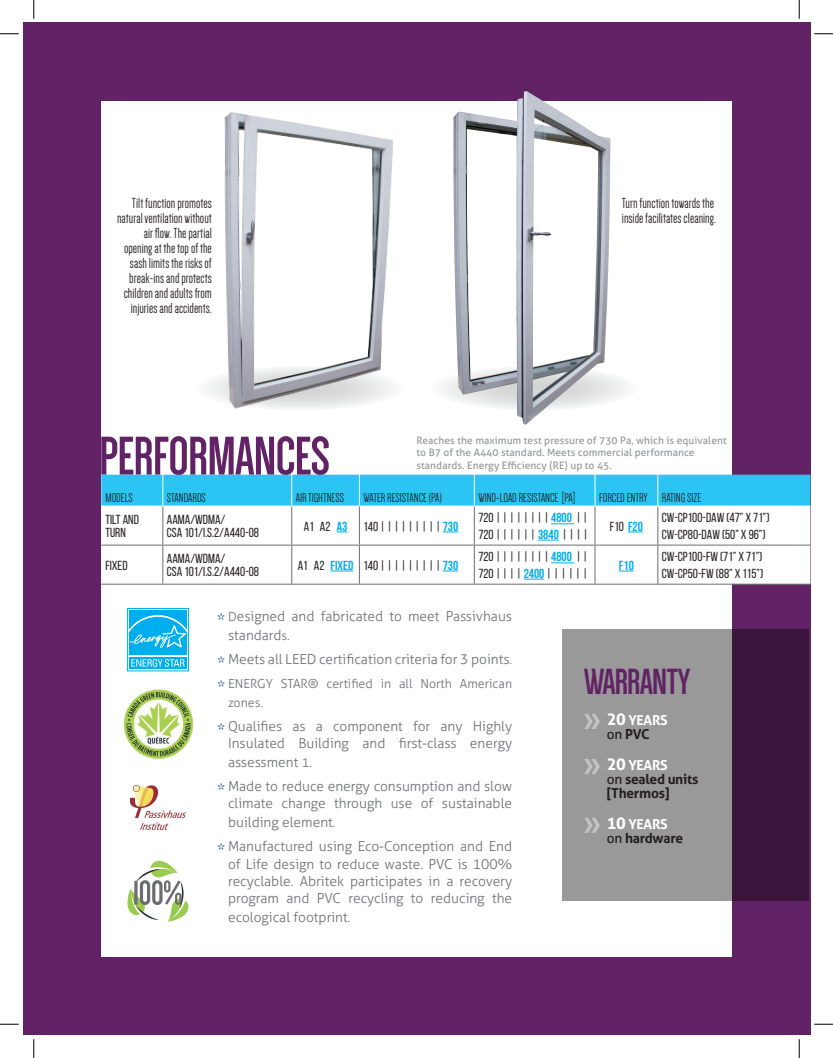
<style>
.page{position:relative;width:833px;height:1058px;background:#fff}
.page>*{position:absolute;margin:0;border:0;box-sizing:border-box;transform-origin:0 0}
.Pull_Quote{font:700 37.5px "Dense";letter-spacing:-.015em;color:#612365}
.t1{font:15px/15px "Dense";color:#231f20;text-align:right}
.t2{font:300 13.75px/17.4px "Aller";color:#6c6d70;text-align:right}
.t3{font:700 13.75px/13.8px "Aller";letter-spacing:-.02em;color:#231f20}
.t4{font:700 13.75px/13.8px "Aller";letter-spacing:-.02em;color:#fff}
.t5{font:13.12px/13.1px "Bebas Neue";color:#231f20}
.t6{font:13.12px "Dense";color:#231f20}
.t7{font:700 13.12px "Bebas Neue";color:#00aeef}
.t8{font:300 12.5px/18.6px "Aller";color:#6c6d70}
.t9{font:10.25px/12.5px "Aller";letter-spacing:.005em;color:#939598}
.s1{font-weight:700;color:#00aeef}
.s2{font-weight:400;color:#231f20}
.s3{font-size:17.5px;color:#145897}
.s4{font-size:12.5px}
.s5{font-size:16.25px}
.s6{color:#231f20}
.s7{font-size:16.25px;color:#fff}
.s8{color:#fff}
.s9{font-weight:400}
</style>
<div class="page">
<div style="left:23px;top:23px;width:787px;height:1012px;background:#612365"></div>
<div style="left:101px;top:101px;width:630px;height:855px;background:#fff"></div>
<svg style="left:129px;top:610px;width:58px;height:59px;background:#2dbcf1"></svg>
<div style="left:127px;top:608px;width:62px;height:63px;border:1px solid #00aeef"></div>
<svg style="left:127px;top:860px;width:62px;height:61px"></svg>
<img style="left:122px;top:687px;width:72px;height:72px;border-radius:36px">
<img style="left:130px;top:785px;width:55px;height:44px">
<svg style="left:101px;top:436px;width:709px;height:148px"></svg>
<svg style="left:562px;top:629px;width:246px;height:271px;background:#7b6f7b"></svg>
<svg style="left:584px;top:714px;width:16px;height:15px"></svg>
<svg style="left:584px;top:759px;width:16px;height:15px"></svg>
<svg style="left:584px;top:817px;width:16px;height:16px"></svg>
<img style="left:207px;top:112px;width:187px;height:297px">
<div style="left:428px;top:366px;width:212px;height:45px;background:#f7f7f7;border-radius:50%"></div>
<img style="left:453px;top:91px;width:157px;height:334px">
<svg style="left:0;top:33px;width:19px;height:2px"></svg>
<svg style="left:814px;top:33px;width:19px;height:2px"></svg>
<svg style="left:0;top:1023px;width:19px;height:2px"></svg>
<svg style="left:814px;top:1023px;width:19px;height:2px"></svg>
<svg style="left:33px;top:0;width:2px;height:19px"></svg>
<svg style="left:33px;top:1039px;width:2px;height:19px"></svg>
<svg style="left:798px;top:0;width:2px;height:19px"></svg>
<svg style="left:798px;top:1039px;width:2px;height:19px"></svg>
<p class="t1" style="left:117px;top:195px;width:96px">Tilt function promotes natural ventilation without air flow. The partial opening at the top of the sash limits the risks of break-ins and protects children and adults from injuries and accidents.</p>
<p class="t1" style="left:622px;top:195px;width:95px;text-align:left">Turn function towards the inside facilitates cleaning.</p>
<p class="t9" style="left:416px;top:434px;width:312px">Reaches the maximum test pressure of 730 Pa, which is equivalent to B7 of the A440 standard. Meets commercial performance standards. Energy Efficiency (RE) up to 45.</p>
<p class="t6" style="left:105px;top:491px;width:29px">MODELS</p>
<p class="t6" style="left:167px;top:491px;width:41px">STANDARDS</p>
<p class="t6" style="left:296px;top:491px;width:50px">AIR TIGHTNESS</p>
<p class="t6" style="left:363px;top:491px;width:80px">WATER RESISTANCE (PA)</p>
<p class="t6" style="left:478px;top:491px;width:98px">WIND-LOAD RESISTANCE [PA]</p>
<p class="t6" style="left:599px;top:491px;width:50px">FORCED ENTRY</p>
<p class="t6" style="left:662px;top:491px;width:41px">RATING SIZE</p>
<p class="t5" style="left:105px;top:512px;width:35px">TILT AND<br>TURN</p>
<p class="t5" style="left:167px;top:512px;width:60px">AAMA/WDMA/</p>
<p class="t5" style="left:478px;top:511px;width:111px">720 | | | | | | | | <span class="s1">4800</span> | |</p>
<p class="t5" style="left:478px;top:527px;width:111px">720 | | | | | | <span class="s1">3840</span> | || |</p>
<p class="t5" style="left:662px;top:511px;width:109px">CW-CP100-DAW (47” x 71”)</p>
<p class="t5" style="left:662px;top:527px;width:105px">CW-CP80-DAW (50” X 96”)</p>
<p class="t5" style="left:304px;top:519px;width:45px">A1 A2 <span class="s1">A3</span></p>
<p class="t5" style="left:363px;top:519px;width:96px">140 | | | | | | | | | <span class="s1">730</span></p>
<p class="t5" style="left:610px;top:519px;width:34px">F10 <span class="s1">F20</span></p>
<p class="t5" style="left:167px;top:526px;width:94px">CSA 101/I.S.2/A440-08</p>
<p class="t5" style="left:105px;top:558px;width:24px">FIXED</p>
<p class="t5" style="left:167px;top:552px;width:60px">AAMA/WDMA/</p>
<p class="t5" style="left:167px;top:565px;width:94px">CSA 101/I.S.2/A440-08</p>
<p class="t7" style="left:298px;top:558px;width:57px"><span class="s2">A1 A2</span> FIXED</p>
<p class="t5" style="left:363px;top:558px;width:96px">140 | | | | | | | | | <span class="s1">730</span></p>
<p class="t5" style="left:478px;top:550px;width:111px">720 | | | | | | | | <span class="s1">4800</span> | |</p>
<p class="t5" style="left:478px;top:566px;width:111px">720 | | | | <span class="s1">2400</span> | | | | | |</p>
<p class="t7" style="left:619px;top:558px;width:16px">F10</p>
<p class="t5" style="left:662px;top:550px;width:102px">CW-CP100-FW (71” x 71”)</p>
<p class="t5" style="left:662px;top:566px;width:103px">CW-CP50-FW (88” X 115”)</p>
<p class="t2" style="left:228px;top:607px;width:285px;line-height:18.6px;text-align:left;text-indent:-11px"><span class="s3">*</span> <span class="s4">D</span>esigned and fabricated to meet Passivhaus standard<span class="s4">s.</span></p>
<p class="t2" style="left:217px;top:650px;width:297px"><span class="s3">*</span> Meets all LEED certification criteria for 3 points<span class="s4">.</span></p>
<p class="t8" style="left:228px;top:674px;width:285px;text-indent:-11px"><span class="s3">*</span> ENERGY STAR® certified in all North American zones.</p>
<p class="t2" style="left:217px;top:717px;width:297px"><span class="s3">*</span> Qualifies as a component for any Highly<br>Insulated Building and first-class energy</p>
<p class="t2" style="left:228px;top:753px;width:85px">assessment <span class="s4">1.</span></p>
<p class="t2" style="left:217px;top:777px;width:297px"><span class="s3">*</span> Made to reduce energy consumption and slow climate change through use of sustainable</p>
<p class="t2" style="left:228px;top:813px;width:109px">building element<span class="s4">.</span></p>
<p class="t2" style="left:228px;top:837px;width:285px;text-align:justify;text-indent:-11px"><span class="s3">*</span> Manufactured using Eco-Conception and End of Life design to reduce waste. PVC is 100% recyclable. Abritek participates in a recovery program and PVC recycling to reducing the</p>
<p class="t2" style="left:228px;top:908px;width:124px">ecological footprint<span class="s4">.</span></p>
<p class="Pull_Quote" style="left:584px;top:663px;width:108px">WARRANTY</p>
<p class="t4" style="left:606px;top:713px;width:62px"><span class="s5">20</span> YEARS <span class="s2">on</span> <span class="s6">PVC</span></p>
<p class="t3" style="left:606px;top:758px;width:93px"><span class="s7">20</span> <span class="s8">YEARS<br></span><span class="s9">on</span> sealed units [Thermos]</p>
<p class="t3" style="left:606px;top:817px;width:78px"><span class="s7">10</span> <span class="s8">YEARS </span><span class="s9">on</span> hardware</p>
</div>
